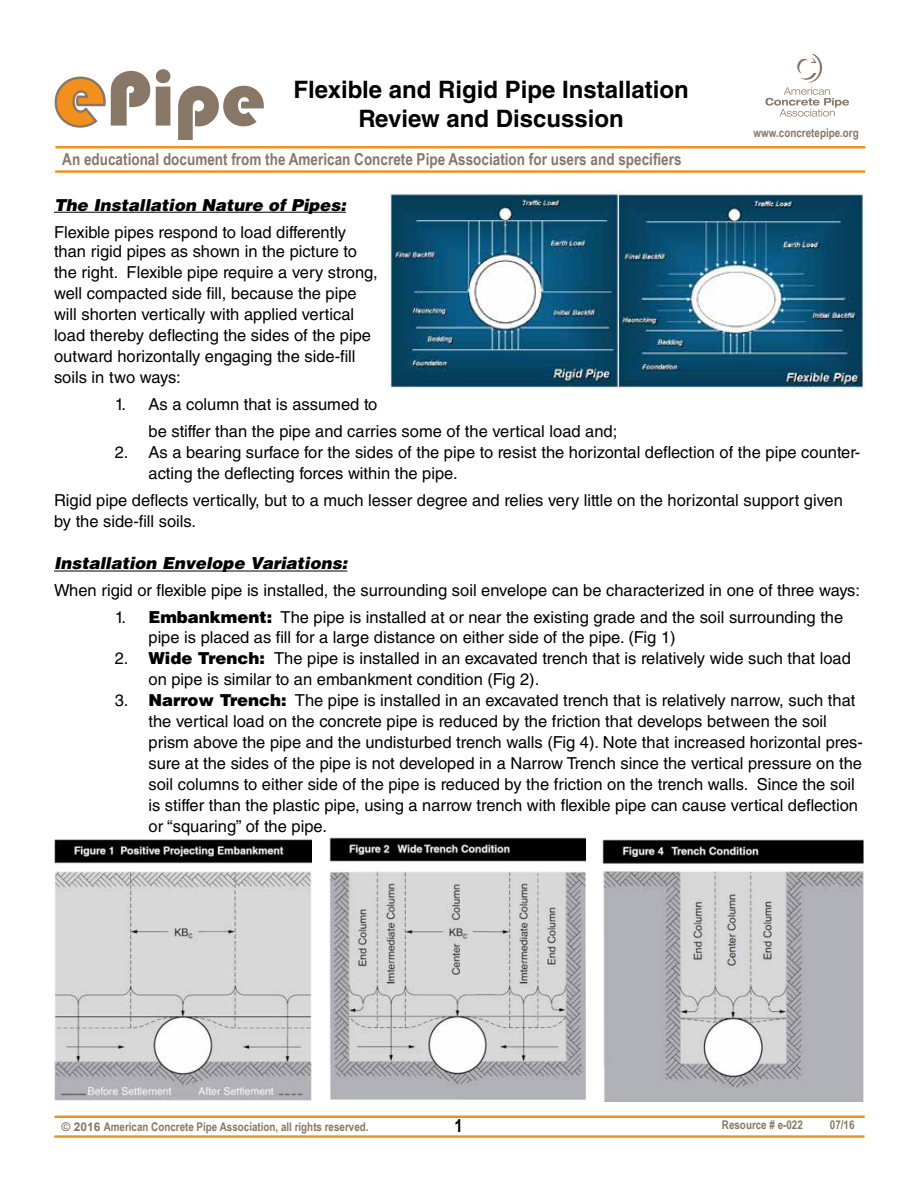
<style>
.page{position:relative;width:918px;height:1188px;background:#fff}
.page>*{position:absolute;margin:0;border:0;box-sizing:border-box;transform-origin:0 0}
.t1{font:80.1px "Bauhaus 93";color:#876}
.t2{font:700 24px/28.8px "Helvetica LT Std";color:#000;text-align:center}
.t3{font:700 18px "Arial Narrow";color:#000}
.t4{font:16.5px/21px "Helvetica LT Std";color:#000}
.t5{font:700 16.5px "Arial Narrow";color:#876}
.t6{font:italic 900 16.5px "Helvetica LT Std";color:#000}
.t7{font:700 12px "Arial Narrow";color:#876}
.s1{font-size:96.15px;color:#f3901d}
.s2{font-weight:900}
.s3{font-family:"Arial"}
</style>
<div class="page">
<svg style="left:54px;top:76px;width:52px;height:52px"></svg>
<svg style="left:765px;top:54px;width:84px;height:63px"></svg>
<hr style="left:55px;top:146px;width:810px;height:3px;background:#f3901d">
<hr style="left:55px;top:170px;width:810px;height:3px;background:#f3901d">
<hr style="left:55px;top:1116px;width:810px;height:2px;background:#f3901d">
<hr style="left:54px;top:1135px;width:810px;height:3px;background:#f3901d">
<hr style="left:54px;top:212px;width:292px;height:1px;background:#000">
<hr style="left:54px;top:571px;width:293px;height:1px;background:#000">
<img style="left:54px;top:839px;width:258px;height:262px">
<img style="left:329px;top:838px;width:256px;height:261px">
<img style="left:602px;top:839px;width:262px;height:262px">
<img style="left:387px;top:191px;width:478px;height:198px">
<h1 class="t1" style="left:53px;top:54px;width:214px"><span class="s1">e</span>Pipe</h1>
<h2 class="t2" style="left:293px;top:75px;width:397px">Flexible and Rigid Pipe Installation<br>Review and Discussion</h2>
<p class="t5" style="left:62px;top:146px;width:621px">An educational document from the American Concrete Pipe Association for users and specifiers</p>
<p class="t7" style="left:754px;top:123px;width:107px">www.concretepipe.org</p>
<p class="t6" style="left:54px;top:194px;width:294px">The Installation Nature of Pipes:</p>
<p class="t4" style="left:54px;top:221px;width:325px">Flexible pipes respond to load differently than rigid pipes as shown in the picture to the right. Flexible pipe require a very strong, well compacted side fill, because the pipe will shorten vertically with applied vertical load thereby deflecting the sides of the pipe outward horizontally engaging the side-fill soils in two ways:</p>
<p class="t4" style="left:148px;top:391px;width:470px;line-height:27px;text-indent:-34px">1. As a column that is assumed to<br>be stiffer than the pipe and carries some of the vertical load and;</p>
<p class="t4" style="left:148px;top:442px;width:713px;text-indent:-34px">2. As a bearing surface for the sides of the pipe to resist the horizontal deflection of the pipe counter&shy;acting the deflecting forces within the pipe.</p>
<p class="t4" style="left:54px;top:490px;width:790px">Rigid pipe deflects vertically, but to a much lesser degree and relies very little on the horizontal support given by the side-fill soils.</p>
<p class="t6" style="left:54px;top:553px;width:295px">Installation Envelope Variations:</p>
<p class="t4" style="left:54px;top:580px;width:808px">When rigid or flexible pipe is installed, the surrounding soil envelope can be characterized in one of three ways:</p>
<p class="t4" style="left:148px;top:608px;width:696px;line-height:19.8px;text-indent:-34px">1. <span class="s2">Embankment:</span> The pipe is installed at or near the existing grade and the soil surrounding the pipe is placed as fill for a large distance on either side of the pipe. (Fig 1)</p>
<p class="t4" style="left:148px;top:648px;width:704px;text-indent:-34px">2. <span class="s2">Wide Trench:</span> The pipe is installed in an excavated trench that is relatively wide such that load on pipe is similar to an embankment condition (Fig 2).</p>
<p class="t4" style="left:148px;top:690px;width:716px;text-indent:-34px">3. <span class="s2">Narrow Trench:</span> The pipe is installed in an excavated trench that is relatively narrow, such that the vertical load on the concrete pipe is reduced by the friction that develops between the soil prism above the pipe and the undisturbed trench walls (Fig 4). Note that increased horizontal pres&shy;sure at the sides of the pipe is not developed in a Narrow Trench since the vertical pressure on the soil columns to either side of the pipe is reduced by the friction on the trench walls. Since the soil is stiffer than the plastic pipe, using a narrow trench with flexible pipe can cause vertical deflection or “squaring” of the pipe.</p>
<p class="t7" style="left:61px;top:1118px;width:309px"><span class="s3">© 2016</span> American Concrete Pipe Association, all rights reserved.</p>
<p class="t3" style="left:454px;top:1112px;width:10px">1</p>
<p class="t7" style="left:722px;top:1116px;width:82px">Resource # e-022</p>
<p class="t7" style="left:830px;top:1116px;width:26px">07/16</p>
</div>
